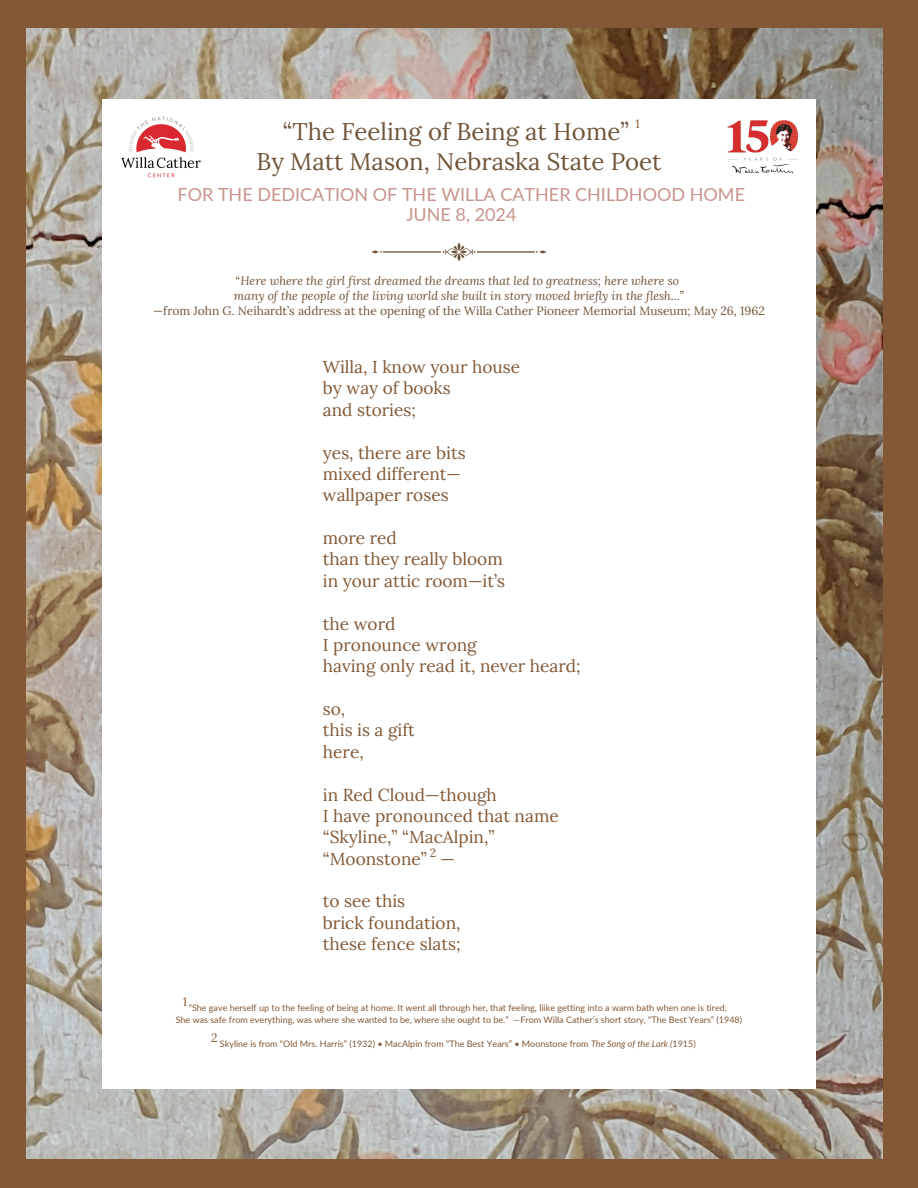
<style>
.page{position:relative;width:918px;height:1188px;background:#825836}
.page>*{position:absolute;margin:0;border:0;box-sizing:border-box;transform-origin:0 0}
.t1{font:24px/29.2px "Lora";color:#6f5439;text-align:center}
.t2{font:18px/20.2px "Lato";color:#c8948d;text-align:center}
.t3{font:17.25px/21.3px "Lora";color:#825836}
.t4{font:italic 12px/15px "Lora";color:#6f5439;text-align:center}
.t5{font:12px "Lora";color:#825836}
.t6{font:9px "Lato";color:#825836}
.s1{font-style:normal}
.s2{font-style:italic}
</style>
<div class="page">
<img style="left:26px;top:29px;width:856px;height:1129px">
<div style="left:102px;top:99px;width:714px;height:990px;background:#fff"></div>
<svg style="left:371px;top:242px;width:176px;height:19px"></svg>
<img style="left:727px;top:120px;width:72px;height:54px">
<img style="left:121px;top:116px;width:80px;height:62px">
<p class="t5" style="left:636px;top:116px;width:6px">1</p>
<h3 class="t1" style="left:256px;top:117px;width:407px">“The Feeling of Being at Home”<br>By Matt Mason, Nebraska State Poet</h3>
<h3 class="t2" style="left:178px;top:184px;width:569px">FOR THE DEDICATION OF THE WILLA CATHER CHILDHOOD HOME<br>JUNE 8, 2024</h3>
<h3 class="t4" style="left:153px;top:273px;width:613px"><span class="s1">“</span>Here where the girl first dreamed the dreams that led to greatness; here where so<br>many of the people of the living world she built in story moved briefly in the flesh.<span class="s1">..”<br>—from John G. Neihardt’s address at the opening of the Willa Cather Pioneer Memorial Museum; May 26, 1962</span></h3>
<h1 class="t3" style="left:323px;top:356px;width:199px">Willa, I know your house by way of books<br>and stories;</h1>
<p class="t3" style="left:323px;top:442px;width:144px">yes, there are bits mixed different— wallpaper roses</p>
<h2 class="t3" style="left:323px;top:527px;width:184px">more red<br>than they really bloom in your attic room—it’s</h2>
<p class="t3" style="left:323px;top:613px;width:259px">the word<br>I pronounce wrong<br>having only read it, never heard;</p>
<h4 class="t3" style="left:323px;top:698px;width:94px">so,<br>this is a gift here,</h4>
<h3 class="t3" style="left:323px;top:784px;width:237px">in Red Cloud—though<br>I have pronounced that name “Skyline,” “MacAlpin,” “Moonstone” —</h3>
<h3 class="t3" style="left:323px;top:890px;width:139px">to see this<br>brick foundation, these fence slats;</h3>
<p class="t5" style="left:430px;top:845px;width:8px">2</p>
<p class="t5" style="left:183px;top:994px;width:6px">1</p>
<h3 class="t6" style="left:189px;top:1002px;width:540px">“She gave herself up to the feeling of being at home. It went all through her, that feeling, liike getting into a warm bath when one is tired.</h3>
<h3 class="t6" style="left:176px;top:1014px;width:568px">She was safe from everything, was where she wanted to be, where she ought to be.” —From Willa Cather’s short story, “The Best Years” (1948)</h3>
<p class="t6" style="left:220px;top:1038px;width:477px">Skyline is from “Old Mrs. Harris” (1932) • MacAlpin from “The Best Years” • Moonstone from <span class="s2">The Song of the Lark (</span>1915)</p>
<p class="t5" style="left:211px;top:1029px;width:8px">2</p>
</div>
